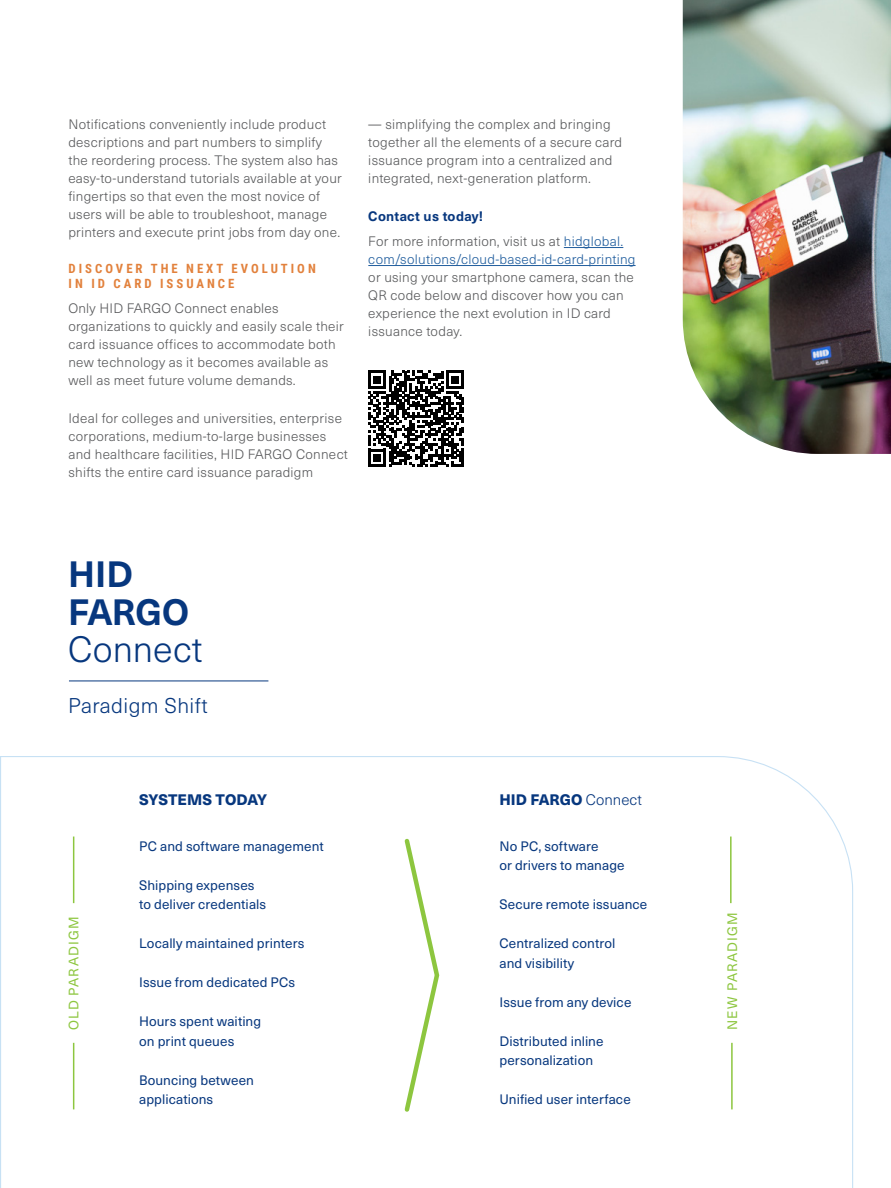
<style>
.page{position:relative;width:891px;height:1188px;background:#fff}
.page>*{position:absolute;margin:0;border:0;box-sizing:border-box;transform-origin:0 0}
.br_1st_page_large_he{font:700 36px/37.5px "Neue Haas Unica Pro";letter-spacing:-.005em;color:#07377e}
.br_1st_page_large_he-2{font:300 21px "Neue Haas Unica Pro";letter-spacing:.02em;color:#07377e}
.Main_Body{font:800 15px "Neue Haas Unica Pro";color:#07377e}
.br_main_body{font:300 13.5px/18px "Neue Haas Unica Pro";letter-spacing:.02em;color:#58595b}
.Main_Body-2{font:13.5px/19.5px "Neue Haas Unica Pro";letter-spacing:.005em;color:#07377e}
.Main_Body-3{font:13.5px "Neue Haas Unica Pro";letter-spacing:.085em;color:#8dc63f}
.br_main_body-2{font:700 13.5px "Neue Haas Unica Pro";letter-spacing:.02em;color:#07377e}
.br_small_section_sub{font:700 12.75px/15.3px "Roboto Condensed";letter-spacing:.235em;color:#e2813c}
.s1{color:#215e9e}
.s2{font-weight:300}
</style>
<div class="page">
<svg style="left:0;top:756px;width:854px;height:432px"></svg>
<hr style="left:69px;top:681px;width:199px;height:1px;background:#07377e">
<img style="left:683px;top:0;width:208px;height:454px">
<hr style="left:564px;top:247px;width:59px;height:1px;background:#215e9e">
<hr style="left:368px;top:265px;width:268px;height:1px;background:#215e9e">
<svg style="left:402px;top:836px;width:40px;height:279px"></svg>
<hr style="left:73px;top:837px;width:1px;height:66px;background:#8dc63f">
<hr style="left:73px;top:1043px;width:1px;height:66px;background:#8dc63f">
<hr style="left:730px;top:837px;width:2px;height:66px;background:#8dc63f">
<hr style="left:731px;top:1043px;width:2px;height:66px;background:#8dc63f">
<svg style="left:368px;top:371px;width:96px;height:96px"></svg>
<p class="br_main_body" style="left:68px;top:116px;width:275px">Notifications conveniently include product descriptions and part numbers to simplify the reordering process. The system also has easy-to-understand tutorials available at your fingertips so that even the most novice of users will be able to troubleshoot, manage printers and execute print jobs from day one.</p>
<h3 class="br_small_section_sub" style="left:69px;top:260px;width:249px">DISCOVER THE NEXT EVOLUTION<br>IN ID CARD ISSUANCE</h3>
<p class="br_main_body" style="left:68px;top:299px;width:277px">Only HID FARGO Connect enables organizations to quickly and easily scale their card issuance offices to accommodate both new technology as it becomes available as well as meet future volume demands.</p>
<p class="br_main_body" style="left:68px;top:410px;width:281px">Ideal for colleges and universities, enterprise corporations, medium-to-large businesses and healthcare facilities, HID FARGO Connect shifts the entire card issuance paradigm</p>
<p class="br_main_body" style="left:368px;top:116px;width:255px">— simplifying the complex and bringing together all the elements of a secure card issuance program into a centralized and integrated, next-generation platform.</p>
<p class="br_main_body-2" style="left:368px;top:208px;width:116px">Contact us today!</p>
<p class="br_main_body" style="left:368px;top:233px;width:269px">For more information, visit us at <span class="s1">hidglobal. com/solutions/cloud-based-id-card-printing </span>or using your smartphone camera, scan the QR code below and discover how you can experience the next evolution in ID card issuance today.</p>
<h1 class="br_1st_page_large_he" style="left:68px;top:556px;width:136px">HID<br>FARGO<br><span class="s2">Connect</span></h1>
<h1 class="br_1st_page_large_he-2" style="left:68px;top:694px;width:141px">Paradigm Shift</h1>
<p class="Main_Body" style="left:139px;top:790px;width:129px">SYSTEMS TODAY</p>
<p class="Main_Body-2" style="left:139px;top:837px;width:186px">PC and software management</p>
<p class="Main_Body-2" style="left:139px;top:876px;width:129px">Shipping expenses to deliver credentials</p>
<p class="Main_Body-2" style="left:139px;top:934px;width:167px">Locally maintained printers</p>
<p class="Main_Body-2" style="left:139px;top:973px;width:157px">Issue from dedicated PCs</p>
<p class="Main_Body-2" style="left:139px;top:1012px;width:124px">Hours spent waiting on print queues</p>
<p class="Main_Body-2" style="left:139px;top:1071px;width:116px">Bouncing between applications</p>
<p class="Main_Body" style="left:500px;top:790px;width:144px">HID FARGO <span class="s2">Connect</span></p>
<p class="Main_Body-2" style="left:500px;top:837px;width:127px">No PC, software<br>or drivers to manage</p>
<p class="Main_Body-2" style="left:500px;top:895px;width:149px">Secure remote issuance</p>
<p class="Main_Body-2" style="left:500px;top:934px;width:117px">Centralized control and visibility</p>
<p class="Main_Body-2" style="left:500px;top:993px;width:133px">Issue from any device</p>
<p class="Main_Body-2" style="left:500px;top:1032px;width:106px">Distributed inline personalization</p>
<p class="Main_Body-2" style="left:500px;top:1090px;width:133px">Unified user interface</p>
<p class="Main_Body-3" style="left:66px;top:1030px;width:114px;rotate:-90deg">OLD PARADIGM</p>
<p class="Main_Body-3" style="left:724px;top:1030px;width:119px;rotate:-90deg">NEW PARADIGM</p>
</div>
